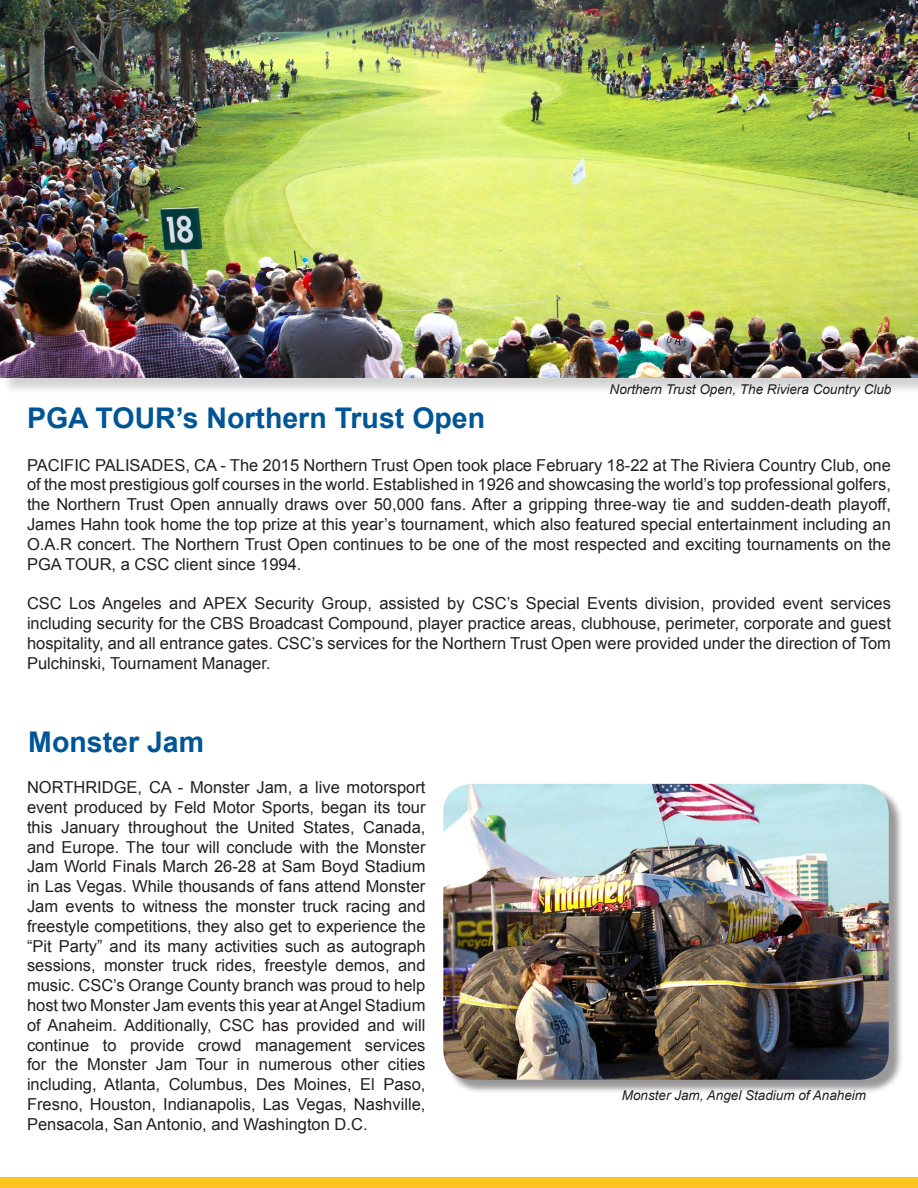
<style>
.page{position:relative;width:918px;height:1188px;background:#fff}
.page>*{position:absolute;margin:0;border:0;box-sizing:border-box;transform-origin:0 0}
.Articles{font:700 28.5px "Arial";color:#005595}
.Articles-2{font:16.5px/19.8px "Arial";color:#231f20;text-align:justify}
.t1{font:italic 13.5px "Arial";color:#231f20}
</style>
<div class="page">
<div style="left:2px;top:1px;width:916px;height:394px;background:#231f20;opacity:.2"></div>
<img style="left:0;top:0;width:918px;height:378px">
<div style="left:445px;top:786px;width:458px;height:308px;background:#231f20;opacity:.46"></div>
<img style="left:443px;top:784px;width:446px;height:296px">
<div style="left:0;top:1177px;width:918px;height:11px;background:#fec422"></div>
<p class="Articles" style="left:27px;top:399px;width:460px">PGA TOUR’s Northern Trust Open</p>
<p class="t1" style="left:610px;top:381px;width:283px">Northern Trust Open, The Riviera Country Club</p>
<p class="Articles-2" style="left:27px;top:455px;width:866px">PACIFIC PALISADES, CA - The 2015 Northern Trust Open took place February 18-22 at The Riviera Country Club, one of the most prestigious golf courses in the world. Established in 1926 and showcasing the world’s top professional golfers, the Northern Trust Open annually draws over 50,000 fans. After a gripping three-way tie and sudden-death playoff, James Hahn took home the top prize at this year’s tournament, which also featured special entertainment including an O.A.R concert. The Northern Trust Open continues to be one of the most respected and exciting tournaments on the PGA TOUR, a CSC client since 1994.</p>
<p class="Articles-2" style="left:27px;top:594px;width:865px">CSC Los Angeles and APEX Security Group, assisted by CSC’s Special Events division, provided event services including security for the CBS Broadcast Compound, player practice areas, clubhouse, perimeter, corporate and guest hospitality, and all entrance gates. CSC’s services for the Northern Trust Open were provided under the direction of Tom Pulchinski, Tournament Manager.</p>
<p class="Articles" style="left:28px;top:723px;width:177px">Monster Jam</p>
<p class="Articles-2" style="left:27px;top:778px;width:400px">NORTHRIDGE, CA - Monster Jam, a live motorsport event produced by Feld Motor Sports, began its tour this January throughout the United States, Canada, and Europe. The tour will conclude with the Monster Jam World Finals March 26-28 at Sam Boyd Stadium in Las Vegas. While thousands of fans attend Monster Jam events to witness the monster truck racing and freestyle competitions, they also get to experience the “Pit Party” and its many activities such as autograph sessions, monster truck rides, freestyle demos, and music. CSC’s Orange County branch was proud to help host two Monster Jam events this year at Angel Stadium of Anaheim. Additionally, CSC has provided and will continue to provide crowd management services for the Monster Jam Tour in numerous other cities including, Atlanta, Columbus, Des Moines, El Paso, Fresno, Houston, Indianapolis, Las Vegas, Nashville, Pensacola, San Antonio, and Washington D.C.</p>
<p class="t1" style="left:622px;top:1086px;width:246px">Monster Jam, Angel Stadium of Anaheim</p>
</div>
